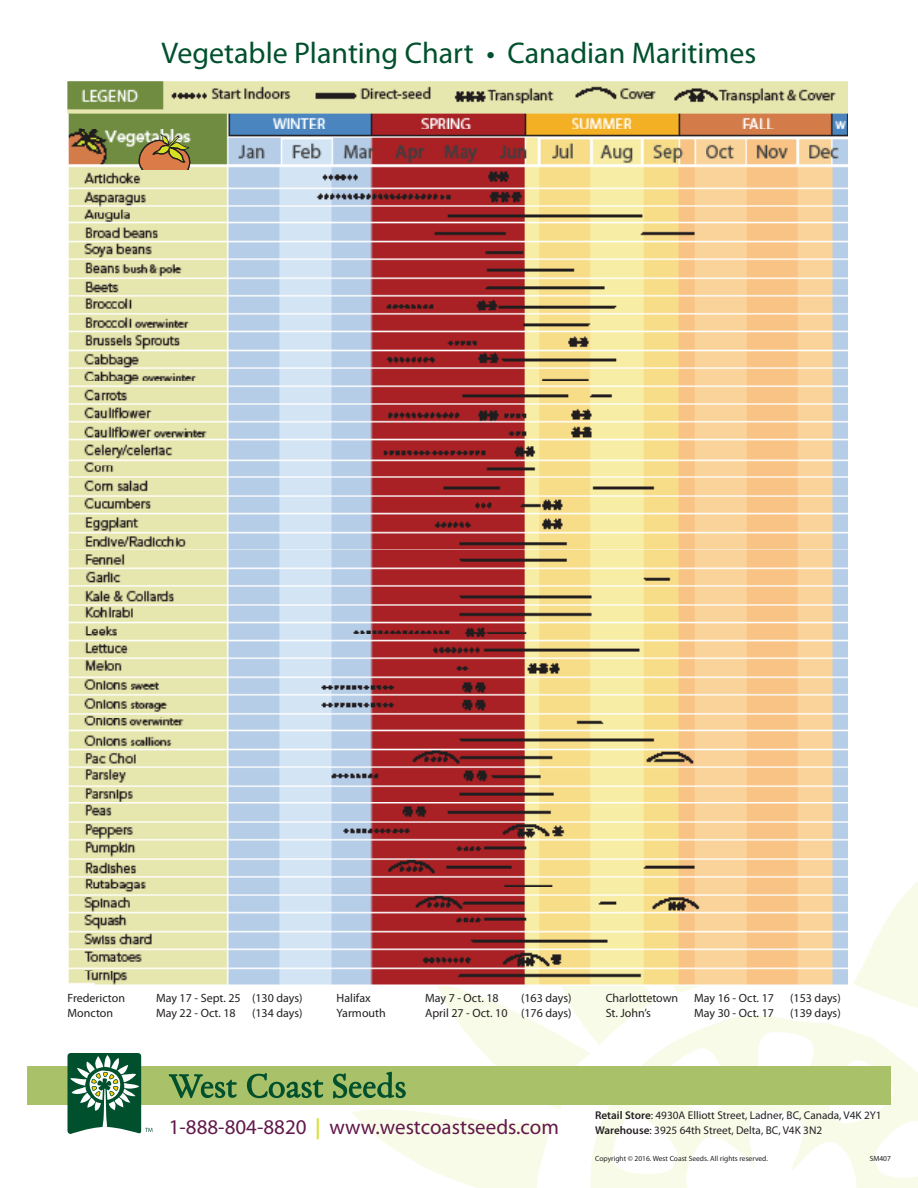
<style>
.page{position:relative;width:918px;height:1188px;background:#fff}
.page>*{position:absolute;margin:0;border:0;box-sizing:border-box;transform-origin:0 0}
.t1{font:30px "Myriad Pro";color:#00502e}
.t2{font:21px "Myriad Pro";color:#62194b}
.t3{font:12px "Myriad Pro";color:#231f20}
.t4{font:11.25px "Myriad Pro";color:#231f20}
.t5{font:7.5px "Myriad Pro";color:#231f20}
.s1{font-weight:600}
.s2{font-weight:600;color:#d6df21}
</style>
<div class="page">
<div style="left:27px;top:1066px;width:864px;height:39px;background:#a9c169"></div>
<svg style="left:67px;top:1053px;width:85px;height:81px"></svg>
<svg style="left:169px;top:1072px;width:237px;height:27px"></svg>
<img style="left:68px;top:81px;width:780px;height:904px">
<svg style="left:138px;top:134px;width:53px;height:36px;background:#ae8951"></svg>
<h1 class="t1" style="left:162px;top:34px;width:596px">Vegetable Planting Chart • Canadian Maritimes</h1>
<p class="t3" style="left:68px;top:990px;width:59px">Fredericton</p>
<p class="t3" style="left:156px;top:990px;width:148px">May 17 - Sept. 25 (130 days)</p>
<p class="t3" style="left:68px;top:1005px;width:47px">Moncton</p>
<p class="t3" style="left:156px;top:1005px;width:81px">May 22 - Oct. 18</p>
<p class="t3" style="left:252px;top:1005px;width:52px">(134 days)</p>
<p class="t3" style="left:337px;top:990px;width:36px">Halifax</p>
<p class="t3" style="left:425px;top:990px;width:75px">May 7 - Oct. 18</p>
<p class="t3" style="left:521px;top:990px;width:52px">(163 days)</p>
<p class="t3" style="left:337px;top:1005px;width:51px">Yarmouth</p>
<p class="t3" style="left:425px;top:1005px;width:148px">April 27 - Oct. 10 (176 days)</p>
<p class="t3" style="left:606px;top:990px;width:74px">Charlottetown</p>
<p class="t3" style="left:694px;top:990px;width:81px">May 16 - Oct. 17</p>
<p class="t3" style="left:790px;top:990px;width:52px">(153 days)</p>
<p class="t3" style="left:606px;top:1005px;width:47px">St. John’s</p>
<p class="t3" style="left:694px;top:1005px;width:81px">May 30 - Oct. 17</p>
<p class="t3" style="left:790px;top:1005px;width:52px">(139 days)</p>
<p class="t4" style="left:595px;top:1108px;width:288px"><span class="s1">Retail Store</span>: 4930A Elliott Street, Ladner, BC, Canada, V4K 2Y1</p>
<h2 class="t2" style="left:169px;top:1114px;width:392px">1-888-804-8820 <span class="s2">|</span> www.westcoastseeds.com</h2>
<p class="t4" style="left:595px;top:1123px;width:229px"><span class="s1">Warehouse</span>: 3925 64th Street, Delta, BC, V4K 3N2</p>
<p class="t5" style="left:595px;top:1154px;width:174px">Copyright © 2016. West Coast Seeds. All rights reserved.</p>
<p class="t5" style="left:870px;top:1154px;width:23px">SM407</p>
</div>
